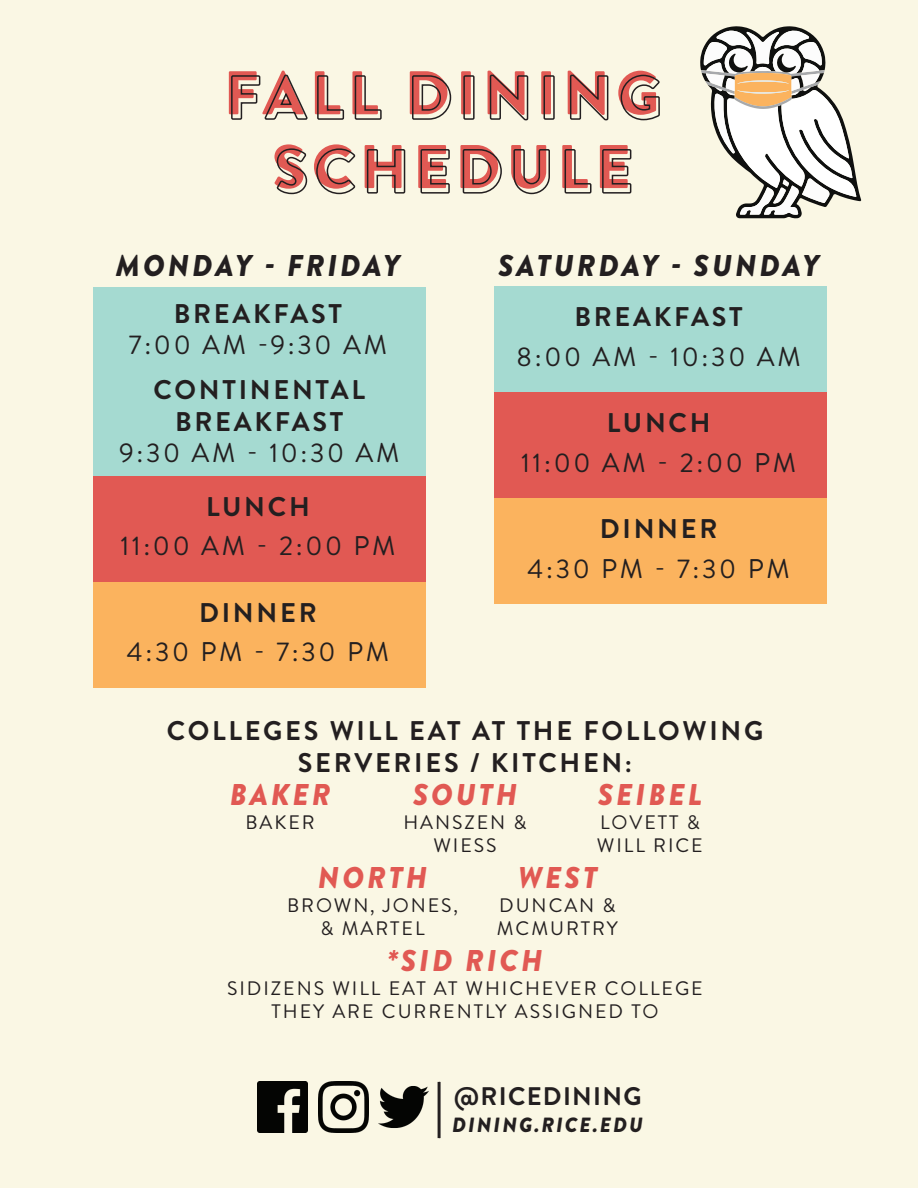
<style>
.page{position:relative;width:918px;height:1188px;background:#fff}
.page>*{position:absolute;margin:0;border:0;box-sizing:border-box;transform-origin:0 0}
.t1{font:900 61.5px/73.8px "Brandon Grotesque";letter-spacing:.1em;color:#e15953;text-align:center}
.t2{font:italic 900 30px "Brandon Grotesque";letter-spacing:.1em;color:#e15953}
.t3{font:italic 900 30px "Brandon Grotesque";letter-spacing:.1em;color:#231f20}
.t4{font:700 27px/32.4px "Brandon Grotesque";letter-spacing:.1em;color:#231f20;text-align:center}
.t5{font:27px "Brandon Grotesque";letter-spacing:.1em;color:#231f20}
.t6{font:700 25.5px "Brandon Grotesque";letter-spacing:.05em;color:#231f20}
.t7{font:italic 900 20.55px "Brandon Grotesque";letter-spacing:.1em;color:#231f20}
.t8{font:19.5px/23.4px "Brandon Grotesque";letter-spacing:.1em;color:#231f20;text-align:center}
</style>
<div class="page">
<div style="left:0;top:0;width:917px;height:1188px;background:#faf7e4"></div>
<div style="left:93px;top:287px;width:332px;height:190px;background:#a5dad1"></div>
<div style="left:93px;top:477px;width:332px;height:105px;background:#e15953"></div>
<div style="left:93px;top:583px;width:332px;height:105px;background:#fbb35e"></div>
<div style="left:494px;top:287px;width:332px;height:105px;background:#a5dad1"></div>
<div style="left:494px;top:393px;width:332px;height:105px;background:#e15953"></div>
<div style="left:494px;top:499px;width:332px;height:105px;background:#fbb35e"></div>
<img style="left:258px;top:1082px;width:50px;height:50px">
<img style="left:318px;top:1082px;width:50px;height:50px">
<img style="left:378px;top:1086px;width:51px;height:42px">
<hr style="left:438px;top:1082px;width:3px;height:56px;background:#231f20">
<svg style="left:231px;top:74px;width:77px;height:46px"></svg>
<svg style="left:317px;top:75px;width:28px;height:45px"></svg>
<svg style="left:354px;top:75px;width:28px;height:45px"></svg>
<svg style="left:412px;top:75px;width:40px;height:45px"></svg>
<div style="left:463px;top:75px;width:12px;height:45px;border:2px solid #231f20"></div>
<svg style="left:489px;top:74px;width:40px;height:47px"></svg>
<div style="left:544px;top:75px;width:11px;height:45px;border:2px solid #231f20"></div>
<svg style="left:569px;top:74px;width:40px;height:47px"></svg>
<svg style="left:620px;top:74px;width:40px;height:47px"></svg>
<svg style="left:276px;top:148px;width:32px;height:47px"></svg>
<svg style="left:316px;top:148px;width:40px;height:47px"></svg>
<svg style="left:366px;top:149px;width:40px;height:45px"></svg>
<svg style="left:420px;top:149px;width:30px;height:45px"></svg>
<svg style="left:462px;top:149px;width:40px;height:45px"></svg>
<svg style="left:513px;top:149px;width:37px;height:46px"></svg>
<svg style="left:564px;top:149px;width:28px;height:45px"></svg>
<svg style="left:602px;top:149px;width:30px;height:45px"></svg>
<svg style="left:700px;top:26px;width:161px;height:192px"></svg>
<h1 class="t1" style="left:224px;top:57px;width:437px">FALL DINING<br>SCHEDULE</h1>
<h2 class="t3" style="left:116px;top:244px;width:286px">MONDAY - FRIDAY</h2>
<h3 class="t4" style="left:174px;top:298px;width:170px">BREAKFAST</h3>
<h3 class="t5" style="left:129px;top:326px;width:260px">7:00 AM -9:30 AM</h3>
<h3 class="t4" style="left:154px;top:374px;width:213px">CONTINENTAL<br>BREAKFAST</h3>
<h3 class="t5" style="left:119px;top:435px;width:282px">9:30 AM - 10:30 AM</h3>
<h3 class="t4" style="left:206px;top:491px;width:105px">LUNCH</h3>
<h3 class="t5" style="left:120px;top:528px;width:277px">11:00 AM - 2:00 PM</h3>
<h3 class="t4" style="left:199px;top:597px;width:119px">DINNER</h3>
<h3 class="t5" style="left:127px;top:634px;width:264px">4:30 PM - 7:30 PM</h3>
<h2 class="t3" style="left:498px;top:244px;width:323px">SATURDAY - SUNDAY</h2>
<h3 class="t4" style="left:575px;top:301px;width:170px">BREAKFAST</h3>
<h3 class="t5" style="left:517px;top:338px;width:286px">8:00 AM - 10:30 AM</h3>
<h3 class="t4" style="left:607px;top:407px;width:105px">LUNCH</h3>
<h3 class="t5" style="left:521px;top:444px;width:277px">11:00 AM - 2:00 PM</h3>
<h3 class="t4" style="left:600px;top:513px;width:119px">DINNER</h3>
<h3 class="t5" style="left:528px;top:550px;width:264px">4:30 PM - 7:30 PM</h3>
<h3 class="t4" style="left:167px;top:715px;width:598px">COLLEGES WILL EAT AT THE FOLLOWING<br>SERVERIES / KITCHEN:</h3>
<h2 class="t2" style="left:230px;top:773px;width:102px">BAKER</h2>
<p class="t8" style="left:246px;top:810px;width:71px">BAKER</p>
<h2 class="t2" style="left:413px;top:773px;width:106px">SOUTH</h2>
<p class="t8" style="left:403px;top:810px;width:125px">HANSZEN &amp;<br>WIESS</p>
<h2 class="t2" style="left:598px;top:773px;width:106px">SEIBEL</h2>
<p class="t8" style="left:597px;top:810px;width:107px;text-align:left">LOVETT &amp;<br>WILL RICE</p>
<h2 class="t2" style="left:318px;top:856px;width:111px">NORTH</h2>
<p class="t8" style="left:287px;top:894px;width:173px">BROWN, JONES, &amp; MARTEL</p>
<h2 class="t2" style="left:518px;top:856px;width:81px">WEST</h2>
<p class="t8" style="left:497px;top:894px;width:123px;text-align:left">DUNCAN &amp;<br>MCMURTRY</p>
<h2 class="t2" style="left:388px;top:939px;width:156px">*SID RICH</h2>
<p class="t8" style="left:227px;top:977px;width:477px">SIDIZENS WILL EAT AT WHICHEVER COLLEGE<br>THEY ARE CURRENTLY ASSIGNED TO</p>
<h3 class="t6" style="left:454px;top:1078px;width:189px">@RICEDINING</h3>
<p class="t7" style="left:452px;top:1110px;width:192px">DINING.RICE.EDU</p>
</div>
